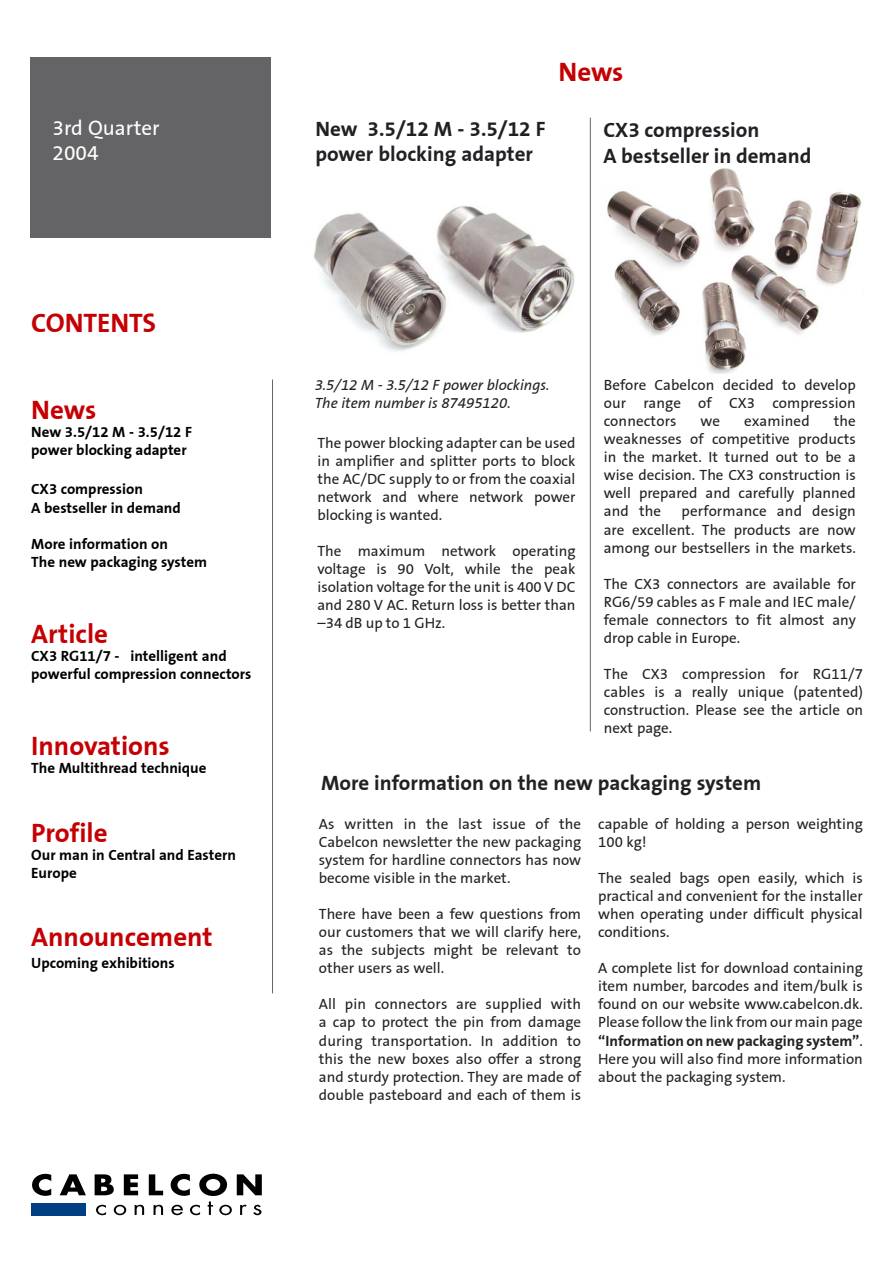
<style>
.page{position:relative;width:893px;height:1263px;background:#fff}
.page>*{position:absolute;margin:0;border:0;box-sizing:border-box;transform-origin:0 0}
.t1{font:700 27px "Corning Sans";color:#c50004}
.heading_1{font:700 21px/25.3px "Corning Sans";color:#212125}
.t2{font:21px "Corning Sans";color:#fff}
.Body_Text{font:15px/18px "Corning Sans";color:#212125;text-align:justify}
.t3{font:700 15px/18px "Corning Sans";color:#000}
.t4{font:italic 15px "Corning Sans";color:#212125}
.s1{font-weight:700}
</style>
<div class="page">
<img style="left:607px;top:168px;width:255px;height:205px">
<div style="left:30px;top:58px;width:240px;height:180px;background:#646466"></div>
<div style="left:31px;top:1203px;width:54px;height:12px;background:#003f81"></div>
<svg style="left:96px;top:1205px;width:10px;height:10px"></svg>
<svg style="left:114px;top:1205px;width:12px;height:10px"></svg>
<svg style="left:135px;top:1205px;width:9px;height:10px"></svg>
<svg style="left:154px;top:1205px;width:9px;height:10px"></svg>
<svg style="left:32px;top:1174px;width:19px;height:22px"></svg>
<svg style="left:60px;top:1174px;width:26px;height:21px"></svg>
<svg style="left:95px;top:1174px;width:19px;height:21px"></svg>
<svg style="left:124px;top:1174px;width:14px;height:21px"></svg>
<svg style="left:149px;top:1174px;width:14px;height:21px"></svg>
<svg style="left:171px;top:1174px;width:91px;height:41px"></svg>
<img style="left:313px;top:206px;width:262px;height:146px">
<hr style="left:590px;top:118px;width:1px;height:613px;background:#212125">
<hr style="left:272px;top:379px;width:1px;height:614px;background:#212125">
<p class="t2" style="left:53px;top:115px;width:109px">3rd Quarter</p>
<p class="t2" style="left:53px;top:140px;width:48px">2004</p>
<p class="t1" style="left:31px;top:307px;width:126px">CONTENTS</p>
<p class="t1" style="left:31px;top:394px;width:67px">News</p>
<p class="t3" style="left:31px;top:423px;width:162px">New 3.5/12 M - 3.5/12 F</p>
<p class="t3" style="left:31px;top:441px;width:157px">power blocking adapter</p>
<p class="t3" style="left:31px;top:480px;width:151px">CX3 compression<br>A bestseller in demand</p>
<p class="t3" style="left:31px;top:535px;width:138px">More information on</p>
<p class="t3" style="left:31px;top:553px;width:177px">The new packaging system</p>
<p class="t1" style="left:31px;top:618px;width:78px">Article</p>
<p class="t3" style="left:31px;top:647px;width:222px">CX3 RG11/7 - intelligent and powerful compression connectors</p>
<p class="t1" style="left:31px;top:730px;width:140px">Innovations</p>
<p class="t3" style="left:31px;top:759px;width:177px">The Multithread technique</p>
<p class="t1" style="left:31px;top:817px;width:78px">Profile</p>
<p class="t3" style="left:31px;top:846px;width:206px">Our man in Central and Eastern<br>Europe</p>
<p class="t1" style="left:31px;top:921px;width:183px">Announcement</p>
<p class="t3" style="left:31px;top:954px;width:145px">Upcoming exhibitions</p>
<p class="t1" style="left:558px;top:56px;width:67px">News</p>
<p class="heading_1" style="left:315px;top:116px;width:232px">New 3.5/12 M - 3.5/12 F power blocking adapter</p>
<p class="heading_1" style="left:603px;top:118px;width:157px">CX3 compression</p>
<p class="heading_1" style="left:603px;top:143px;width:210px">A bestseller in demand</p>
<p class="t4" style="left:315px;top:376px;width:236px">3.5/12 M - 3.5/12 F power blockings.</p>
<p class="t4" style="left:315px;top:394px;width:198px">The item number is 87495120.</p>
<p class="Body_Text" style="left:317px;top:434px;width:259px">The power blocking adapter can be used in amplifier and splitter ports to block the AC/DC supply to or from the coaxial network and where network power blocking is wanted.</p>
<p class="Body_Text" style="left:317px;top:542px;width:259px">The maximum network operating voltage is 90 Volt, while the peak isolation voltage for the unit is 400 V DC and 280 V AC. Return loss is better than –34 dB up to 1 GHz.</p>
<p class="Body_Text" style="left:604px;top:376px;width:254px">Before Cabelcon decided to develop our range of CX3 compression connectors</p>
<p class="Body_Text" style="left:604px;top:412px;width:254px;text-indent:230px">the weaknesses of competitive products in the market. It turned out to be a wise decision. The CX3 construction is well prepared and carefully planned and the</p>
<p class="Body_Text" style="left:700px;top:412px;width:21px">we</p>
<p class="Body_Text" style="left:744px;top:412px;width:67px">examined</p>
<p class="Body_Text" style="left:604px;top:502px;width:254px;text-indent:78px">performance and design are excellent. The products are now among our bestsellers in the markets.</p>
<p class="Body_Text" style="left:604px;top:575px;width:254px">The CX3 connectors are available for RG6/59 cables as F male and IEC male/ female connectors to fit almost any drop cable in Europe.</p>
<p class="Body_Text" style="left:604px;top:665px;width:261px">The CX3 compression for RG11/7 cables is a really unique (patented) construction. Please see the article on next page.</p>
<p class="heading_1" style="left:321px;top:770px;width:442px">More information on the new packaging system</p>
<p class="Body_Text" style="left:598px;top:814px;width:266px">capable of holding a person weighting<br>100 kg!</p>
<p class="Body_Text" style="left:598px;top:869px;width:266px">The sealed bags open easily, which is practical and convenient for the installer when operating under difficult physical conditions.</p>
<p class="Body_Text" style="left:598px;top:959px;width:266px">A complete list for download containing item number, barcodes and item/bulk is found on our website www.cabelcon.dk.<br>Please follow the link from our main page <span class="s1">“Information on new packaging system”</span>.<br>Here you will also find more information about the packaging system.</p>
<p class="Body_Text" style="left:319px;top:814px;width:264px">As written in the last issue of the Cabelcon newsletter the new packaging system for hardline connectors has now become visible in the market.</p>
<p class="Body_Text" style="left:319px;top:905px;width:264px">There have been a few questions from our customers that we will clarify here, as the subjects might be relevant to other users as well.</p>
<p class="Body_Text" style="left:319px;top:995px;width:264px">All pin connectors are supplied with a cap to protect the pin from damage during transportation. In addition to this the new boxes also offer a strong and sturdy protection. They are made of double pasteboard and each of them is</p>
</div>
